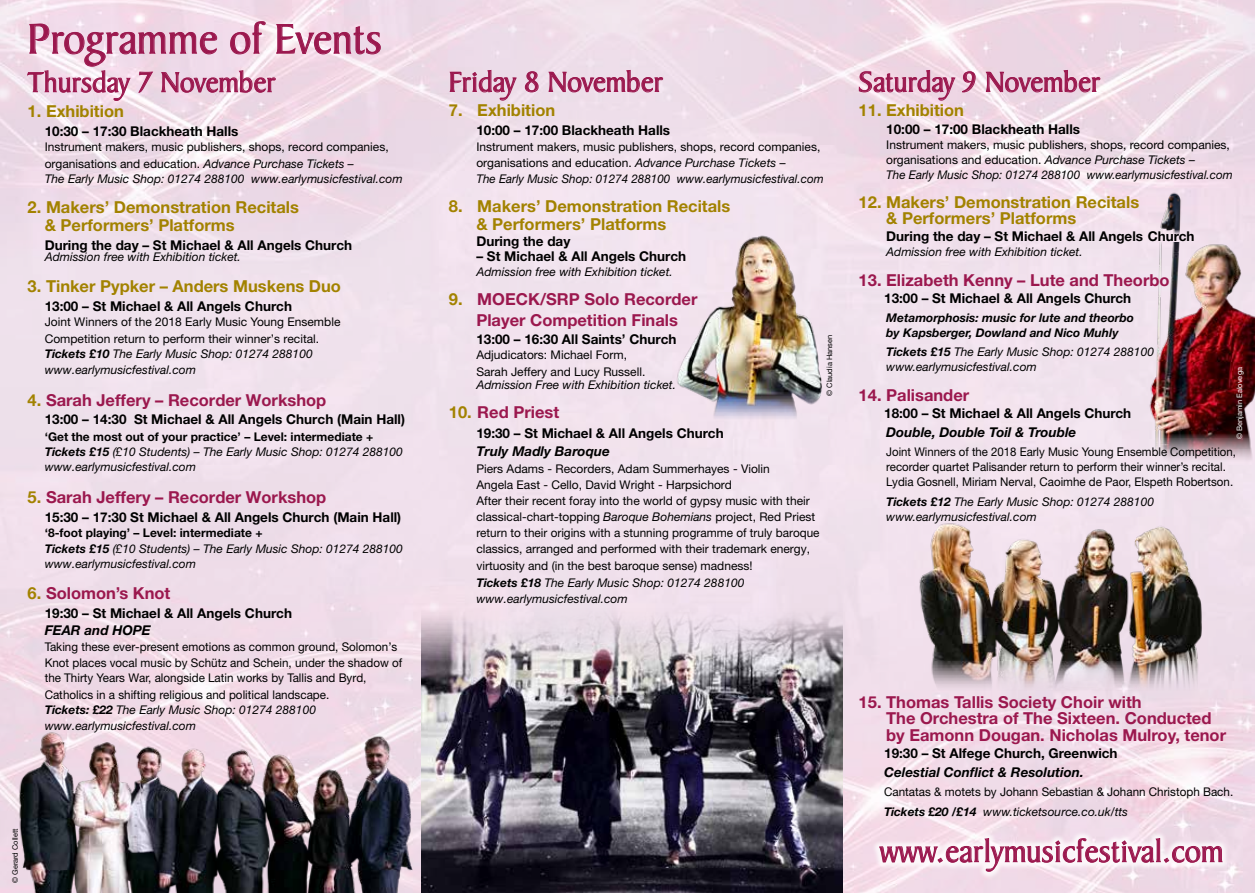
<style>
.page{position:relative;width:1255px;height:893px;background:#fff}
.page>*{position:absolute;margin:0;border:0;box-sizing:border-box;transform-origin:0 0}
.t1{font:45px "Baker Signet";color:#9b184e}
.t2{font:33px "Baker Signet";letter-spacing:.005em;color:#9b184e}
.t3{font:30px "Baker Signet";color:#9b184e}
.t4{font:700 16.5px/16.5px "Helvetica Neue";color:#9b184e;text-align:center}
.t5{font:700 16.5px/18.6px "Helvetica Neue";color:#a28200}
.t6{font:700 13.5px "Helvetica Neue";color:#000}
.t7{font:italic 700 13.5px "Helvetica Neue";color:#000}
.t8{font:12px/15.8px "Helvetica Neue";color:#000}
.t9{font:italic 12px/15.1px "Helvetica Neue";color:#000}
.t10{font:12px/15px "Helvetica Neue";color:#000;scale:.95 1}
.t11{font:italic 700 12px/15px "Helvetica Neue";color:#000}
.t12{font:7.5px "Helvetica Neue";color:#000}
.t13{font:7.5px "Helvetica Neue";color:#fff}
.s1{font-style:inherit}
.s2{font-style:italic}
.s3{font-weight:700;font-style:italic}
.s4{color:#a28200}
.s5{font-weight:700;font-style:normal}
.s6{font-weight:700}
</style>
<div class="page">
<img style="left:0;top:0;width:1254px;height:893px">
<svg style="left:27px;top:21px;width:353px;height:80px;background:#e7c6d7"></svg>
<svg style="left:450px;top:70px;width:66px;height:30px;background:#dab1c6"></svg>
<svg style="left:525px;top:72px;width:13px;height:20px"></svg>
<svg style="left:548px;top:70px;width:115px;height:22px;background:#d8abc1"></svg>
<div style="left:871px;top:830px;width:358px;height:50px;background:#fff;opacity:.8"></div>
<svg style="left:878px;top:838px;width:344px;height:35px"></svg>
<img style="left:421px;top:593px;width:421px;height:300px">
<img style="left:1104px;top:243px;width:150px;height:227px">
<img style="left:0;top:716px;width:423px;height:177px">
<img style="left:910px;top:516px;width:304px;height:196px">
<svg style="left:859px;top:70px;width:96px;height:30px;background:#deb0c5"></svg>
<svg style="left:962px;top:72px;width:13px;height:20px"></svg>
<svg style="left:985px;top:70px;width:115px;height:22px;background:#d8a6be"></svg>
<img style="left:669px;top:233px;width:163px;height:189px">
<img style="left:1104px;top:187px;width:150px;height:52px">
<h1 class="t1" style="left:28px;top:15px;width:356px">Programme of Events</h1>
<h3 class="t3" style="left:28px;top:66px;width:249px">Thursday 7 November</h3>
<h3 class="t5" style="left:28px;top:101px;width:98px"><span class="s1">1.</span> Exhibition</h3>
<p class="t6" style="left:45px;top:122px;width:195px">10:30 – 17:30 Blackheath Halls</p>
<p class="t8" style="left:45px;top:139px;width:359px">Instrument makers, music publishers, shops, record companies, organisations and education. <span class="s2">Advance Purchase Tickets –<br>The Early Music Shop: 01274 288100 www.earlymusicfestival.com</span></p>
<h3 class="t5" style="left:45px;top:197px;width:256px;text-indent:-17px"><span class="s1">2.</span> Makers’ Demonstration Recitals &amp; Performers’ Platforms</h3>
<p class="t6" style="left:45px;top:237px;width:309px">During the day – St Michael &amp; All Angels Church</p>
<p class="t9" style="left:45px;top:249px;width:198px">Admission free with Exhibition ticket.</p>
<h3 class="t5" style="left:28px;top:277px;width:315px"><span class="s1">3.</span> Tinker Pypker – Anders Muskens Duo</h3>
<p class="t6" style="left:45px;top:298px;width:249px">13:00 – St Michael &amp; All Angels Church</p>
<p class="t8" style="left:45px;top:314px;width:297px">Joint Winners of the 2018 Early Music Young Ensemble Competition return to perform their winner’s recital.<br><span class="s3">Tickets £10</span> <span class="s2">The Early Music Shop: 01274 288100 www.earlymusicfestival.com</span></p>
<h3 class="t4" style="left:28px;top:391px;width:300px"><span class="s4">4.</span> Sarah Jeff<span class="s1">er</span>y – Recorder Workshop</h3>
<p class="t6" style="left:45px;top:411px;width:362px">13:00 – 14:30 St Michael &amp; All Angels Church (Main Hall)</p>
<p class="t9" style="left:45px;top:429px;width:360px"><span class="s5">‘Get the most out of your practice’ – Level: intermediate +<br></span><span class="s6">Tickets £15</span> (£10 Students) – The Early Music Shop: 01274 288100 www.earlymusicfestival.com</p>
<h3 class="t4" style="left:28px;top:489px;width:300px"><span class="s4">5.</span> Sarah Jeff<span class="s1">er</span>y – Recorder Workshop</h3>
<p class="t6" style="left:45px;top:509px;width:358px">15:30 – 17:30 St Michael &amp; All Angels Church (Main Hall)</p>
<p class="t9" style="left:45px;top:524px;width:360px;line-height:16.5px"><span class="s5">‘8-foot playing’ – Level: intermediate +<br></span><span class="s6">Tickets £15</span> (£10 Students) – The Early Music Shop: 01274 288100</p>
<p class="t9" style="left:45px;top:556px;width:153px">www.earlymusicfestival.com</p>
<h3 class="t4" style="left:28px;top:585px;width:144px"><span class="s4">6.</span> Solomon’s Knot</h3>
<p class="t6" style="left:45px;top:605px;width:249px">19:30 – St Michael &amp; All Angels Church</p>
<p class="t7" style="left:45px;top:622px;width:108px">FEAR and HOPE</p>
<p class="t8" style="left:45px;top:639px;width:359px">Taking these ever-present emotions as common ground, Solomon’s Knot places vocal music by Schütz and Schein, under the shadow of the Thirty Years War, alongside Latin works by Tallis and Byrd, Catholics in a shifting religious and political landscape.<br><span class="s3">Tickets: £22</span> <span class="s2">The Early Music Shop: 01274 288100 www.earlymusicfestival.com</span></p>
<p class="t12" style="left:11px;top:883px;width:57px;rotate:-90deg">© Gerard Collett</p>
<h3 class="t3" style="left:449px;top:66px;width:216px">Friday 8 November</h3>
<h3 class="t5" style="left:449px;top:101px;width:108px"><span class="s1">7.</span> Exhibition</h3>
<p class="t6" style="left:476px;top:122px;width:195px">10:00 – 17:00 Blackheath Halls</p>
<p class="t8" style="left:476px;top:139px;width:349px">Instrument makers, music publishers, shops, record companies, organisations and education. <span class="s2">Advance Purchase Tickets –<br>The Early Music Shop: 01274 288100 www.earlymusicfestival.com</span></p>
<h3 class="t5" style="left:476px;top:197px;width:255px;line-height:18px;text-indent:-28px"><span class="s1">8.</span> Makers’ Demonstration Recitals &amp; Performers’ Platforms</h3>
<p class="t6" style="left:476px;top:233px;width:96px">During the day</p>
<p class="t6" style="left:476px;top:248px;width:211px">– St Michael &amp; All Angels Church</p>
<p class="t9" style="left:476px;top:264px;width:198px">Admission free with Exhibition ticket.</p>
<h3 class="t4" style="left:449px;top:289px;width:250px;line-height:20.5px"><span class="s4">9.</span> MOECK/SRP Solo Recorder<br>Player Competition Finals</h3>
<p class="t6" style="left:476px;top:331px;width:202px">13:00 – 16:30 All Saints’ Church</p>
<p class="t8" style="left:476px;top:347px;width:170px;line-height:16.4px">Adjudicators: Michael Form,<br>Sarah Jeff<span class="s1">er</span>y and Lucy Russell.</p>
<p class="t9" style="left:476px;top:377px;width:201px">Admission Free with Exhibition ticket.</p>
<h3 class="t4" style="left:449px;top:404px;width:112px"><span class="s4">10.</span> Red Priest</h3>
<p class="t6" style="left:476px;top:425px;width:249px">19:30 – St Michael &amp; All Angels Church</p>
<p class="t7" style="left:476px;top:443px;width:135px">Truly Madly Baroque</p>
<p class="t8" style="left:476px;top:461px;width:345px;line-height:16.2px">Piers Adams - Recorders, Adam Summerhayes - Violin<br>Angela East - Cello, David Wright - Harpsichord<br>After their recent foray into the world of gypsy music with their classical-chart-topping <span class="s2">Baroque Bohemians</span> project, Red Priest return to their origins with a stunning programme of truly baroque classics, arranged and performed with their trademark energy, virtuosity and (in the best baroque sense) madness!<br><span class="s3">Tickets £18</span> <span class="s2">The Early Music Shop: 01274 288100 www.earlymusicfestival.com</span></p>
<p class="t12" style="left:825px;top:396px;width:63px;rotate:-90deg">© Claudia Hansen</p>
<h3 class="t3" style="left:858px;top:66px;width:243px">Saturday 9 November</h3>
<h3 class="t5" style="left:858px;top:101px;width:107px">11. Exhibition</h3>
<p class="t6" style="left:886px;top:120px;width:195px">10:00 – 17:00 Blackheath Halls</p>
<p class="t8" style="left:886px;top:137px;width:348px;line-height:15px">Instrument makers, music publishers, shops, record companies, organisations and education. <span class="s2">Advance Purchase Tickets –<br>The Early Music Shop: 01274 288100 www.earlymusicfestival.com</span></p>
<h3 class="t5" style="left:886px;top:193px;width:254px;line-height:16.5px;text-indent:-28px">12. Makers’ Demonstration Recitals &amp; Performers’ Platforms</h3>
<p class="t6" style="left:886px;top:228px;width:310px">During the day – St Michael &amp; All Angels Church</p>
<p class="t9" style="left:886px;top:244px;width:198px">Admission free with Exhibition ticket.</p>
<h3 class="t4" style="left:858px;top:271px;width:312px">13. Elizabeth Kenny – Lute and Theorbo</h3>
<p class="t6" style="left:884px;top:290px;width:248px">13:00 – St Michael &amp; All Angels Church</p>
<p class="t11" style="left:886px;top:310px;width:249px">Metamorphosis: music for lute and theorbo by Kapsberger, Dowland and Nico Muhly</p>
<p class="t9" style="left:886px;top:344px;width:269px"><span class="s6">Tickets £15</span> The Early Music Shop: 01274 288100 www.earlymusicfestival.com</p>
<h3 class="t4" style="left:858px;top:386px;width:112px">14. Palisander</h3>
<p class="t6" style="left:884px;top:405px;width:248px">18:00 – St Michael &amp; All Angels Church</p>
<p class="t7" style="left:886px;top:424px;width:192px">Double, Double Toil &amp; Trouble</p>
<p class="t10" style="left:886px;top:444px;width:369px">Joint Winners of the 2018 Early Music Young Ensemble Competition, recorder quartet Palisander return to perform their winner’s recital.<br>Lydia Gosnell, Miriam Nerval, Caoimhe de Paor, Elspeth Robertson.</p>
<p class="t9" style="left:886px;top:494px;width:269px"><span class="s6">Tickets £12</span> The Early Music Shop: 01274 288100 www.earlymusicfestival.com</p>
<p class="t13" style="left:1234px;top:439px;width:74px;rotate:-90deg">© Benjamin Ealovega</p>
<h3 class="t4" style="left:886px;top:693px;width:341px;text-align:left;text-indent:-28px">15. Thomas Tallis Society Choir with<br>The Orchestra of The Sixteen. Conducted by Eamonn Dougan. Nicholas Mulroy, tenor</h3>
<p class="t6" style="left:884px;top:745px;width:235px">19:30 – St Alfege Church, Greenwich</p>
<p class="t7" style="left:884px;top:764px;width:201px">Celestial Conflict &amp; Resolution.</p>
<p class="t8" style="left:884px;top:782px;width:350px;line-height:19.2px">Cantatas &amp; motets by Johann Sebastian &amp; Johann Christoph Bach.<br><span class="s3">Tickets £20 /£14</span> <span class="s2">www.ticketsource.co.uk/tts</span></p>
<h2 class="t2" style="left:880px;top:833px;width:345px">www.earlymusicfestival.com</h2>
</div>
